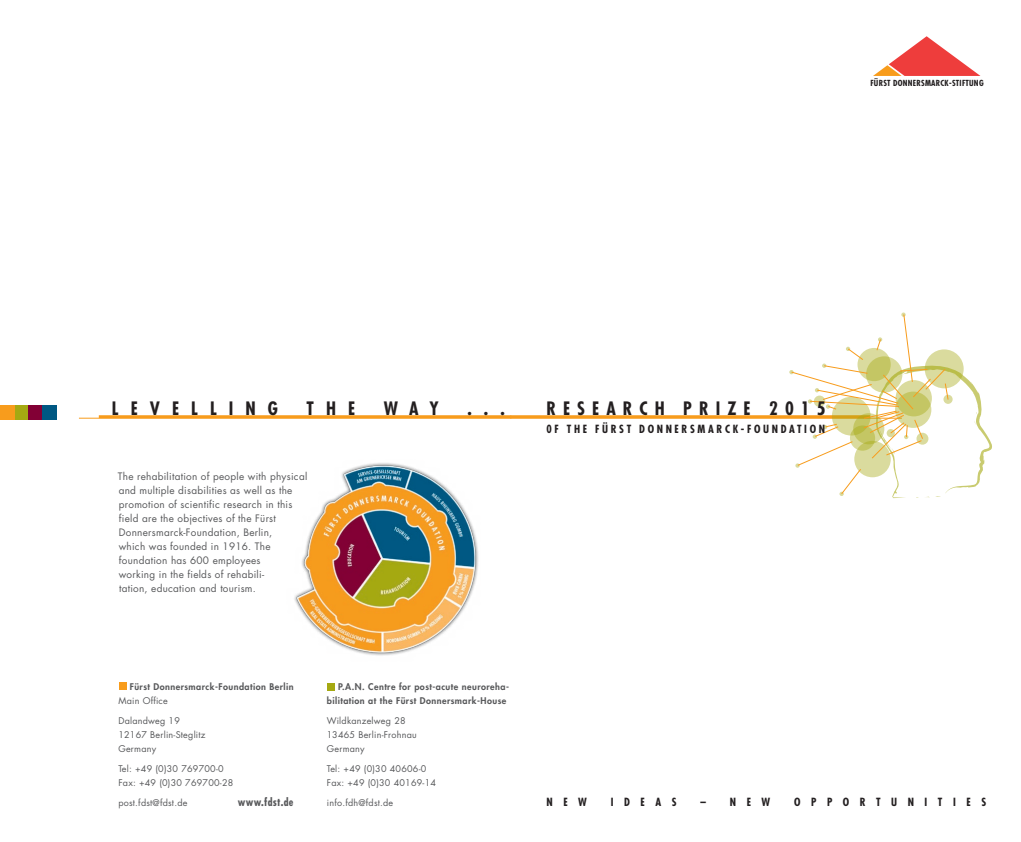
<style>
.page{position:relative;width:1021px;height:842px;background:#fff}
.page>*{position:absolute;margin:0;border:0;box-sizing:border-box;transform-origin:0 0}
.t1{font:700 condensed 18px "Futura";letter-spacing:.39em;color:#231f20}
.t2{font:700 condensed 18px "Futura";letter-spacing:.67em;color:#231f20}
.t3{font:700 condensed 11px "Futura";letter-spacing:.24em;color:#231f20}
.t4{font:700 condensed 11px "Futura";letter-spacing:.96em;color:#231f20}
.t5{font:700 condensed 11px "Futura";letter-spacing:.025em;color:#57585a}
.t6{font:10px/14px "Futura";letter-spacing:.025em;color:#57585a}
.t7{font:9px/14px "Futura";letter-spacing:.025em;color:#57585a}
.t8{font:800 9px/14px "Futura";letter-spacing:.05em;color:#57585a;text-align:right}
.t9{font:700 condensed 8.2px "Futura";letter-spacing:.03em;color:#231f20}
</style>
<div class="page">
<hr style="left:510px;top:415px;width:360px;height:3px;background:#f89c1c">
<hr style="left:510px;top:418px;width:391px;height:1px;background:#f89c1c">
<svg style="left:873px;top:36px;width:107px;height:40px"></svg>
<svg style="left:789px;top:312px;width:203px;height:186px"></svg>
<hr style="left:99px;top:415px;width:412px;height:3px;background:#f89c1c">
<hr style="left:79px;top:418px;width:432px;height:1px;background:#f89c1c">
<div style="left:14px;top:405px;width:14px;height:15px;background:#a5a912"></div>
<div style="left:28px;top:405px;width:14px;height:15px;background:#820035"></div>
<div style="left:0;top:405px;width:14px;height:15px;background:#f89c1c"></div>
<div style="left:42px;top:405px;width:15px;height:15px;background:#005883"></div>
<img style="left:294px;top:463px;width:185px;height:193px">
<div style="left:327px;top:683px;width:7px;height:7px;background:#a5a912"></div>
<div style="left:119px;top:683px;width:7px;height:7px;background:#f89c1c"></div>
<p class="t9" style="left:870px;top:78px;width:115px">FÜRST DONNERSMARCK-STIFTUNG</p>
<h1 class="t2" style="left:112px;top:397px;width:167px">LEVELLING</h1>
<h1 class="t1" style="left:306px;top:397px;width:50px">THE</h1>
<h1 class="t1" style="left:384px;top:397px;width:57px">WAY</h1>
<h1 class="t1" style="left:467px;top:397px;width:39px">...</h1>
<p class="t6" style="left:118px;top:470px;width:191px">The rehabilitation of people with physical and multiple disabilities as well as the promotion of scientific research in this field are the objectives of the Fürst Donnersmarck-Foundation, Berlin,<br>which was founded in 1916. The foundation has 600 employees<br>working in the fields of rehabili-<br>tation, education and tourism.</p>
<p class="t8" style="left:130px;top:679px;width:166px">Fürst Donnersmarck-Foundation Berlin</p>
<p class="t7" style="left:118px;top:693px;width:51px">Main Office</p>
<p class="t7" style="left:118px;top:713px;width:89px">Dalandweg 19<br>12167 Berlin-Steglitz<br>Germany</p>
<p class="t7" style="left:118px;top:761px;width:116px">Tel: +49 (0)30 769700-0<br>Fax: +49 (0)30 769700-28</p>
<p class="t7" style="left:118px;top:795px;width:71px">post.fdst@fdst.de</p>
<p class="t5" style="left:238px;top:794px;width:57px">www.fdst.de</p>
<p class="t8" style="left:327px;top:679px;width:184px">P.A.N. Centre for post-acute neuroreha&shy;bilitation at the Fürst Donnersmark-House</p>
<p class="t7" style="left:327px;top:713px;width:91px">Wildkanzelweg 28<br>13465 Berlin-Frohnau<br>Germany</p>
<p class="t7" style="left:327px;top:761px;width:111px">Tel: +49 (0)30 40606-0<br>Fax: +49 (0)30 40169-14</p>
<p class="t7" style="left:327px;top:795px;width:68px">info.fdh@fdst.de</p>
<h1 class="t1" style="left:546px;top:397px;width:280px">RESEARCH PRIZE 2015</h1>
<p class="t3" style="left:546px;top:422px;width:280px">0F THE FÜRST DONNERSMARCK-FOUNDATION</p>
<p class="t3" style="left:546px;top:795px;width:42px">NEW</p>
<p class="t3" style="left:611px;top:795px;width:67px">IDEAS</p>
<p class="t3" style="left:700px;top:795px;width:71px">– NEW</p>
<p class="t4" style="left:794px;top:795px;width:193px">OPPORTUNITIES</p>
</div>
